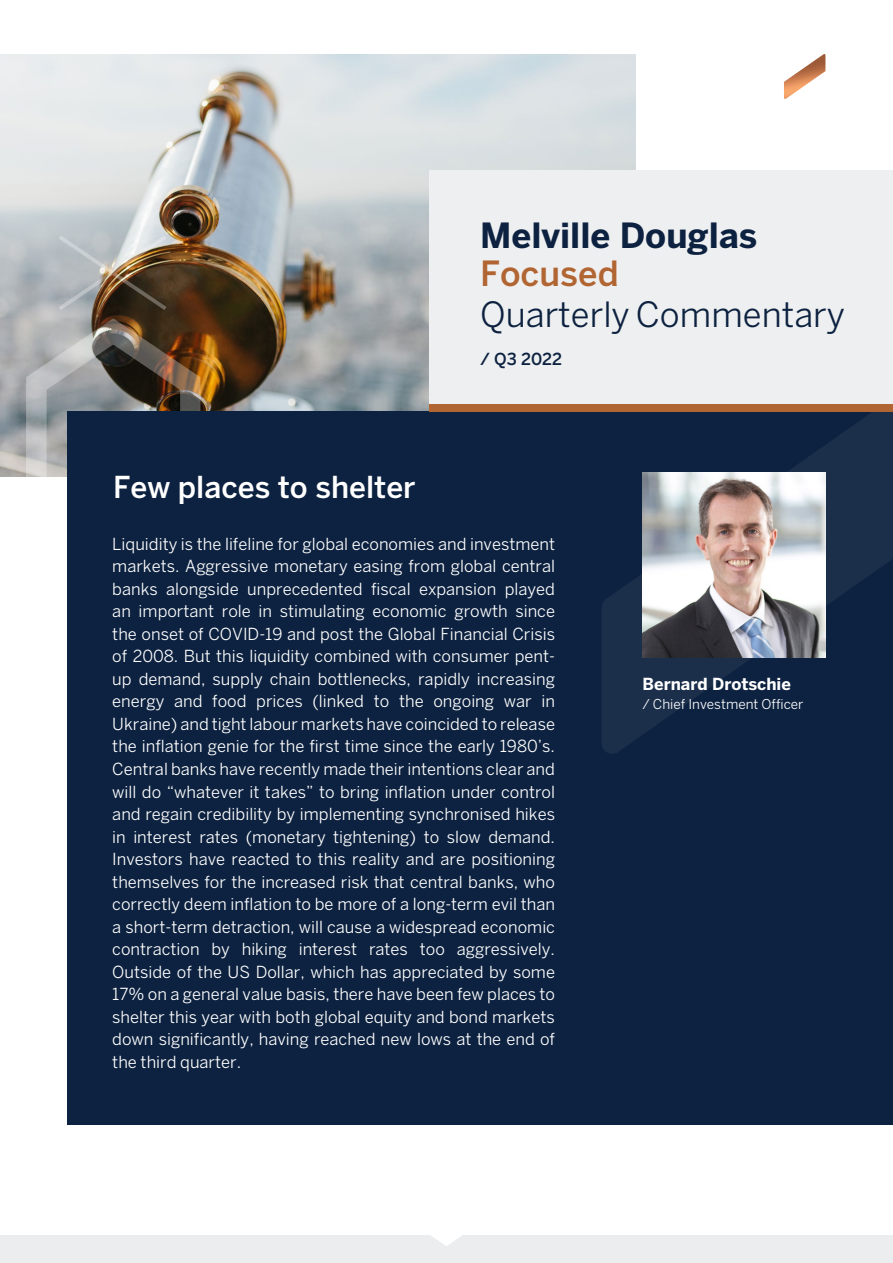
<style>
.page{position:relative;width:893px;height:1263px;background:#fff}
.page>*{position:absolute;margin:0;border:0;box-sizing:border-box;transform-origin:0 0}
.t1{font:34.5px "Benton Sans";color:#0d2240}
.t2{font:700 34.5px "Benton Sans";color:#0d2240}
.t3{font:500 34.5px "Benton Sans";color:#b16532}
.t4{font:500 30px "Benton Sans";color:#fff}
.t5{font:16.5px/22.5px "Benton Sans";color:#fff;text-align:justify}
.t6{font:700 16.5px "Benton Sans";color:#fff}
.t7{font:500 16.5px "Benton Sans";color:#0d2240}
.t8{font:13.5px "Benton Sans";color:#fff}
</style>
<div class="page">
<img style="left:0;top:54px;width:635px;height:422px">
<img style="left:26px;top:235px;width:174px;height:242px">
<div style="left:67px;top:412px;width:826px;height:713px;background:#0d2240"></div>
<svg style="left:602px;top:412px;width:291px;height:342px"></svg>
<img style="left:642px;top:472px;width:183px;height:185px">
<div style="left:429px;top:171px;width:464px;height:237px;background:#eeeff0"></div>
<div style="left:429px;top:404px;width:464px;height:8px;background:#b16532"></div>
<div style="left:0;top:1235px;width:893px;height:28px;background:#ebedee"></div>
<svg style="left:431px;top:1235px;width:31px;height:11px"></svg>
<img style="left:784px;top:54px;width:41px;height:45px">
<h1 class="t2" style="left:480px;top:215px;width:279px">Melville Douglas</h1>
<h1 class="t3" style="left:480px;top:253px;width:140px">Focused</h1>
<h1 class="t1" style="left:480px;top:294px;width:366px">Quarterly Commentary</h1>
<h2 class="t4" style="left:113px;top:470px;width:304px">Few places to shelter</h2>
<p class="t7" style="left:480px;top:349px;width:83px">/ Q3 2022</p>
<p class="t5" style="left:112px;top:532px;width:444px">Liquidity is the lifeline for global economies and investment markets. Aggressive monetary easing from global central banks alongside unprecedented fiscal expansion played an important role in stimulating economic growth since the onset of COVID-19 and post the Global Financial Crisis of 2008. But this liquidity combined with consumer pent&shy;up demand, supply chain bottlenecks, rapidly increasing energy and food prices (linked to the ongoing war in Ukraine) and tight labour markets have coincided to release the inflation genie for the first time since the early 1980’s.<br>Central banks have recently made their intentions clear and will do “whatever it takes” to bring inflation under control and regain credibility by implementing synchronised hikes in interest rates (monetary tightening) to slow demand.<br>Investors have reacted to this reality and are positioning themselves for the increased risk that central banks, who correctly deem inflation to be more of a long-term evil than a short-term detraction, will cause a widespread economic contraction by hiking interest rates too aggressively.<br>Outside of the US Dollar, which has appreciated by some 17% on a general value basis, there have been few places to shelter this year with both global equity and bond markets down significantly, having reached new lows at the end of the third quarter.</p>
<p class="t6" style="left:642px;top:674px;width:150px">Bernard Drotschie</p>
<p class="t8" style="left:642px;top:696px;width:163px">/ Chief Investment Officer</p>
</div>
